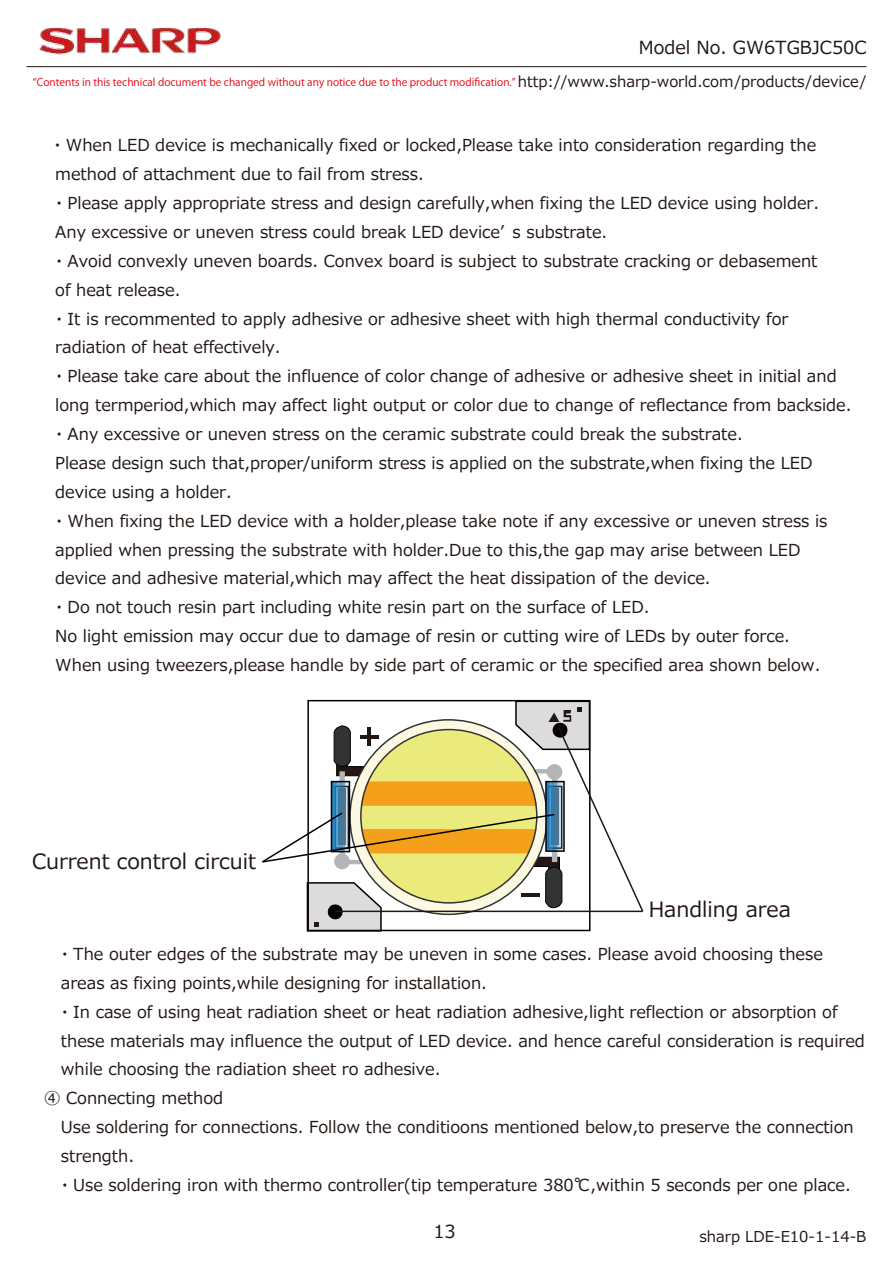
<style>
.page{position:relative;width:893px;height:1263px;background:#fff}
.page>*{position:absolute;margin:0;border:0;box-sizing:border-box;transform-origin:0 0}
.t1{font:21px "Meiryo UI";color:#221714}
.t2{font:18px "Meiryo UI";color:#221714}
.t3{font:16.5px/29px "Meiryo UI";color:#221714}
.t4{font:15px "Meiryo UI";color:#221714}
.t5{font:10.5px "Koz Go Pr 6 N";color:#e50011}
.s1{font-family:"Meiryo UI";font-size:15px;color:#221714}
</style>
<div class="page">
<svg style="left:262px;top:700px;width:382px;height:232px"></svg>
<hr style="left:26px;top:66px;width:840px;height:1px;background:#221714">
<img style="left:39px;top:27px;width:182px;height:28px">
<p class="t2" style="left:639px;top:40px;width:229px">Model No. GW6TGBJC50C</p>
<p class="t5" style="left:33px;top:76px;width:835px">“Contents in this technical document be changed without any notice due to the product modification.” <span class="s1">http://www.sharp-world.com/products/device/</span></p>
<p class="t3" style="left:55px;top:132px;width:798px;text-indent:-17px">　・ When LED device is mechanically fixed or locked,Please take into consideration regarding the method of attachment due to fail from stress.<br>・ Please apply appropriate stress and design carefully,when fixing the LED device using holder.<br>Any excessive or uneven stress could break LED deviceʼ s substrate.<br>・ Avoid convexly uneven boards. Convex board is subject to substrate cracking or debasement<br>of heat release.<br>・ It is recommented to apply adhesive or adhesive sheet with high thermal conductivity for radiation of heat effectively.<br>・ Please take care about the influence of color change of adhesive or adhesive sheet in initial and long termperiod,which may affect light output or color due to change of reflectance from backside.・ Any excessive or uneven stress on the ceramic substrate could break the substrate.<br>Please design such that,proper/uniform stress is applied on the substrate,when fixing the LED device using a holder.<br>・ When fixing the LED device with a holder,please take note if any excessive or uneven stress is applied when pressing the substrate with holder.Due to this,the gap may arise between LED device and adhesive material,which may affect the heat dissipation of the device.<br>・ Do not touch resin part including white resin part on the surface of LED.<br>No light emission may occur due to damage of resin or cutting wire of LEDs by outer force.<br>When using tweezers,please handle by side part of ceramic or the specified area shown below.</p>
<p class="t1" style="left:32px;top:853px;width:225px">Current control circuit</p>
<p class="t1" style="left:649px;top:901px;width:144px">Handling area</p>
<p class="t3" style="left:61px;top:940px;width:763px">・ The outer edges of the substrate may be uneven in some cases. Please avoid choosing these</p>
<p class="t3" style="left:61px;top:970px;width:428px">areas as fixing points,while designing for installation.</p>
<p class="t3" style="left:61px;top:998px;width:778px">・ In case of using heat radiation sheet or heat radiation adhesive,light reflection or absorption of</p>
<p class="t3" style="left:61px;top:1027px;width:806px">these materials may influence the output of LED device. and hence careful consideration is required</p>
<p class="t3" style="left:61px;top:1056px;width:381px">while choosing the radiation sheet ro adhesive.</p>
<p class="t3" style="left:44px;top:1085px;width:181px">④ Connecting method</p>
<p class="t3" style="left:61px;top:1113px;width:794px">Use soldering for connections. Follow the conditioons mentioned below,to preserve the connection</p>
<p class="t3" style="left:61px;top:1143px;width:75px">strength.</p>
<p class="t3" style="left:61px;top:1171px;width:791px">・ Use soldering iron with thermo controller(tip temperature 380℃,within 5 seconds per one place.</p>
<p class="t2" style="left:433px;top:1219px;width:24px">13</p>
<p class="t4" style="left:699px;top:1230px;width:168px">sharp LDE-E10-1-14-B</p>
</div>
